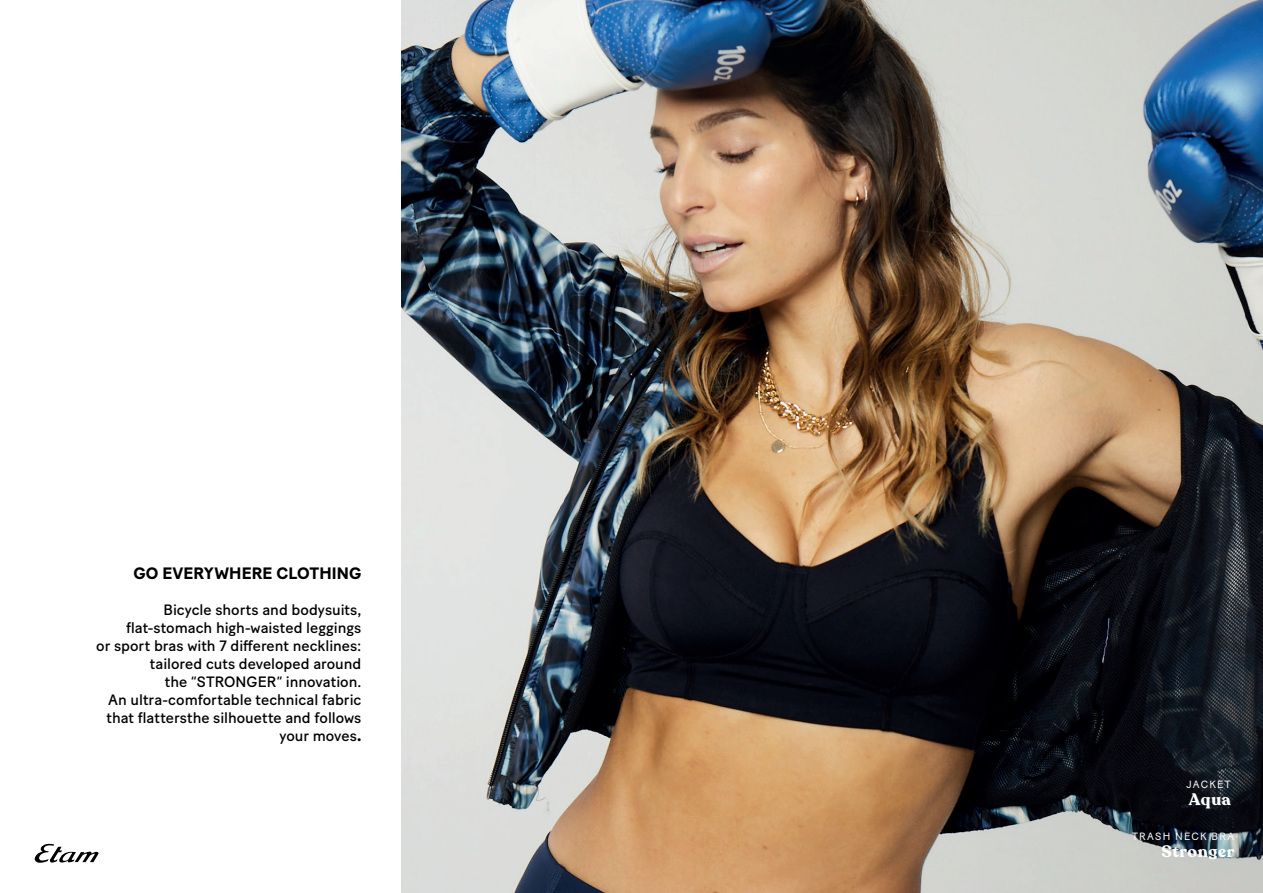
<style>
.page{position:relative;width:1263px;height:893px;background:#fff}
.page>*{position:absolute;margin:0;border:0;box-sizing:border-box;transform-origin:0 0}
.t1{font:700 16.5px "Baton Turbo";letter-spacing:.005em;color:#000001}
.t2{font:700 16.5px "Recoleta";letter-spacing:.03em;color:#fff}
.t3{font:15px/18px "Baton Turbo";color:#000001;text-align:right}
.t4{font:10.5px "Baton Turbo";letter-spacing:.12em;color:#fff}
.s1{font-weight:800}
</style>
<div class="page">
<img style="left:401px;top:0;width:862px;height:893px">
<svg style="left:35px;top:844px;width:64px;height:19px"></svg>
<p class="t1" style="left:133px;top:561px;width:229px">GO EVERYWHERE CLOTHING</p>
<p class="t3" style="left:96px;top:599px;width:267px">Bicycle shorts and bodysuits, flat-stomach high-waisted leggings<br>or sport bras with 7 different necklines: tailored cuts developed around<br>the “STRONGER“ innovation.<br>An ultra-comfortable technical fabric that flattersthe silhouette and follows your moves<span class="s1">.</span></p>
<p class="t4" style="left:1186px;top:776px;width:46px">JACKET</p>
<p class="t2" style="left:1189px;top:789px;width:43px">Aqua</p>
<p class="t4" style="left:1132px;top:828px;width:104px">TRASH NECK BRA</p>
<p class="t2" style="left:1161px;top:841px;width:74px">Stronger</p>
</div>
